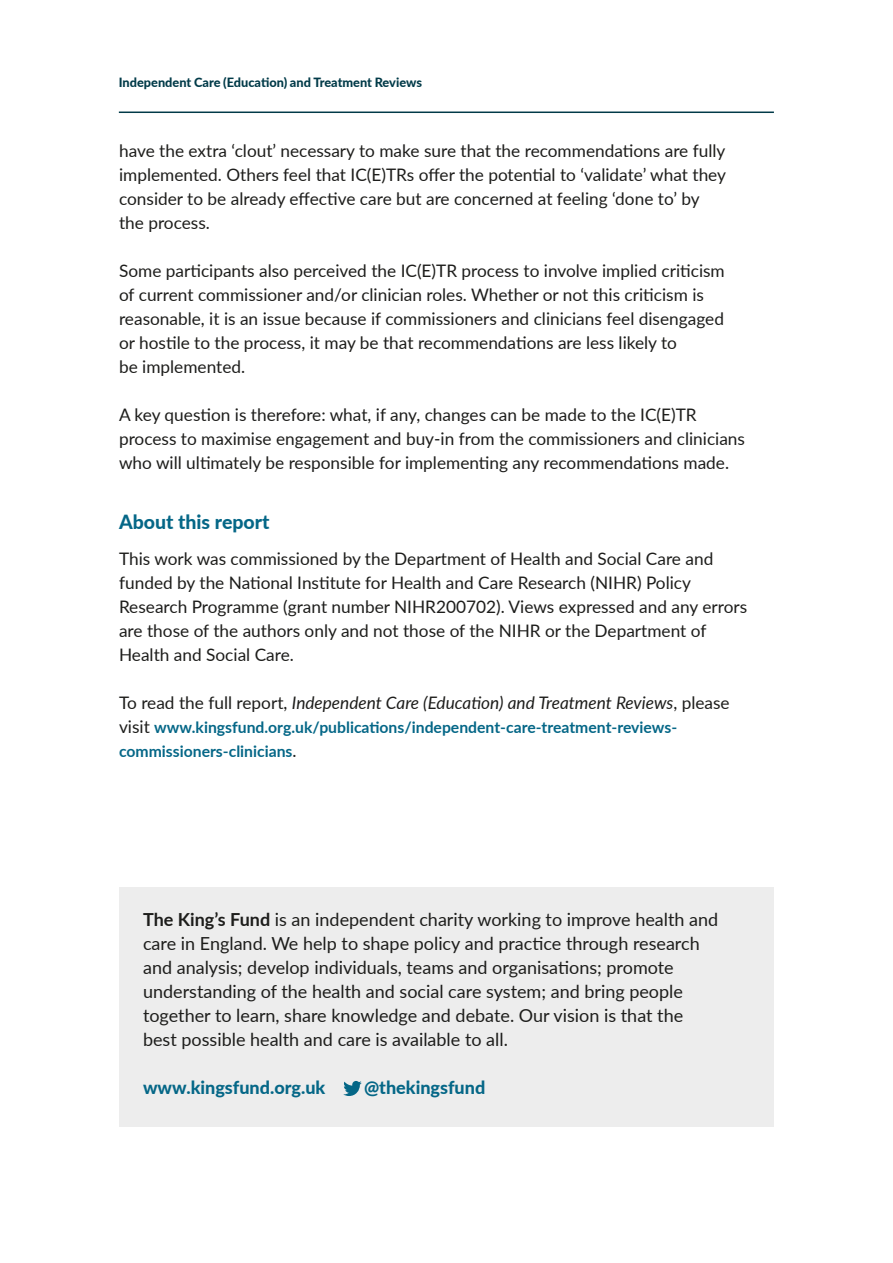
<style>
.page{position:relative;width:893px;height:1263px;background:#fff}
.page>*{position:absolute;margin:0;border:0;box-sizing:border-box;transform-origin:0 0}
.t1{font:800 19.5px "Lato";color:#056787}
.t2{font:18px/24px "Lato";color:#1d1d1b}
.t3{font:800 18px "Lato";color:#056787}
.t4{font:17.25px/24px "Lato";color:#1d1d1b}
.t5{font:italic 17.25px "Lato";color:#1d1d1b}
.t6{font:700 15.75px/24px "Lato";color:#056787}
.t7{font:800 12.75px "Lato";color:#013a48}
.s1{font-style:normal}
.s2{font-weight:400;font-size:17.25px;color:#1d1d1b}
.s3{font-weight:700}
</style>
<div class="page">
<hr style="left:119px;top:112px;width:655px;height:1px;background:#013a48">
<div style="left:119px;top:887px;width:655px;height:240px;background:#ededed"></div>
<svg style="left:343px;top:1081px;width:19px;height:15px"></svg>
<p class="t7" style="left:119px;top:73px;width:305px">Independent Care (Education) and Treatment Reviews</p>
<p class="t4" style="left:119px;top:138px;width:608px">have the extra ‘clout’ necessary to make sure that the recommendations are fully implemented. Others feel that IC(E)TRs offer the potential to ‘validate’ what they consider to be already effective care but are concerned at feeling ‘done to’ by the process.</p>
<p class="t4" style="left:119px;top:258px;width:607px">Some participants also perceived the IC(E)TR process to involve implied criticism of current commissioner and/or clinician roles. Whether or not this criticism is reasonable, it is an issue because if commissioners and clinicians feel disengaged or hostile to the process, it may be that recommendations are less likely to<br>be implemented.</p>
<p class="t4" style="left:119px;top:402px;width:627px">A key question is therefore: what, if any, changes can be made to the IC(E)TR process to maximise engagement and buy-in from the commissioners and clinicians who will ultimately be responsible for implementing any recommendations made.</p>
<p class="t1" style="left:119px;top:507px;width:152px">About this report</p>
<p class="t4" style="left:119px;top:546px;width:630px">This work was commissioned by the Department of Health and Social Care and funded by the National Institute for Health and Care Research (NIHR) Policy Research Programme (grant number NIHR200702). Views expressed and any errors are those of the authors only and not those of the NIHR or the Department of Health and Social Care.</p>
<p class="t5" style="left:119px;top:690px;width:612px"><span class="s1">To read the full report,</span> Independent Care (Education) and Treatment Reviews<span class="s1">, please</span></p>
<p class="t6" style="left:119px;top:714px;width:560px"><span class="s2">visit</span> www.kingsfund.org.uk/publications/independent-care-treatment-reviews&shy;commissioners-clinicians<span class="s2">.</span></p>
<p class="t2" style="left:143px;top:906px;width:577px"><span class="s3">The King’s Fund</span> is an independent charity working to improve health and care in England. We help to shape policy and practice through research and analysis; develop individuals, teams and organisations; promote understanding of the health and social care system; and bring people together to learn, share knowledge and debate. Our vision is that the best possible health and care is available to all.</p>
<p class="t3" style="left:143px;top:1074px;width:184px">www.kingsfund.org.uk</p>
<p class="t3" style="left:364px;top:1074px;width:123px">@thekingsfund</p>
</div>
